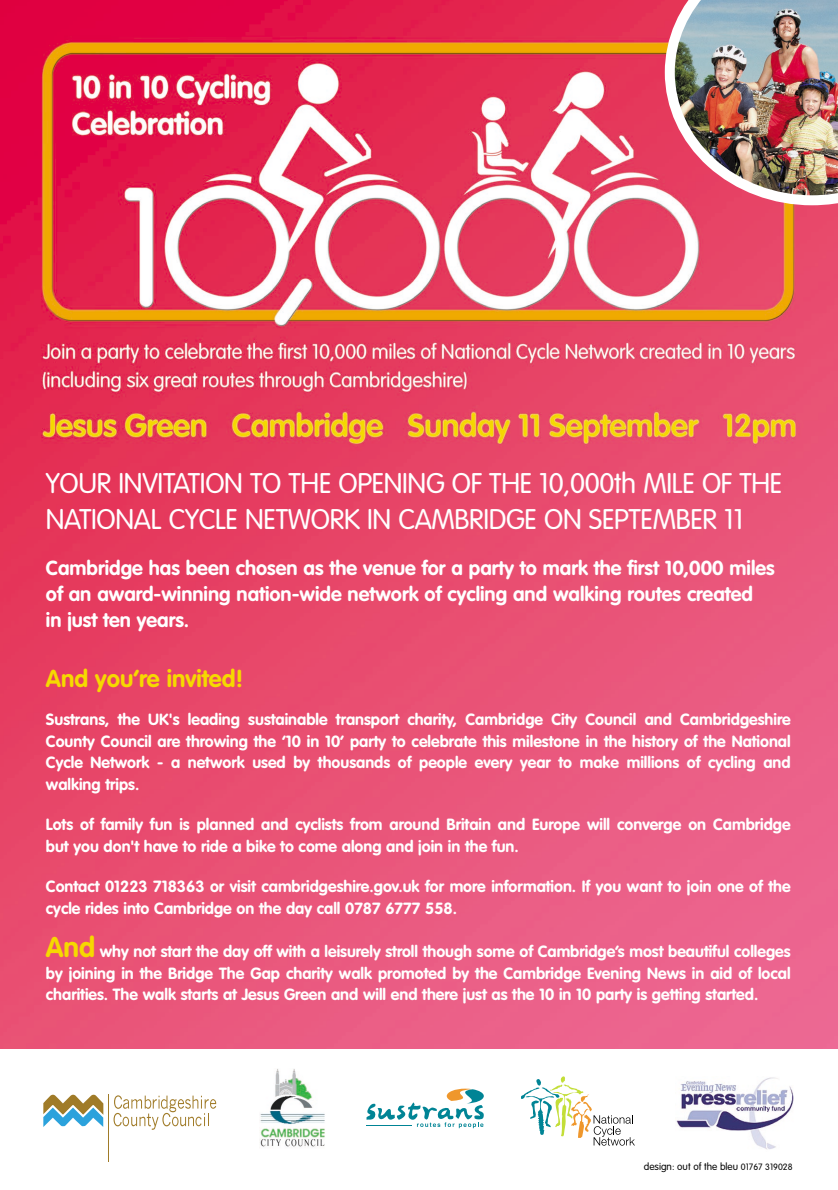
<style>
.page{position:relative;width:838px;height:1190px;background:#fff}
.page>*{position:absolute;margin:0;border:0;box-sizing:border-box;transform-origin:0 0}
.t1{font:300 28px/36px "VAG Rounded";letter-spacing:-.01em;color:#fff}
.t2{font:700 24px "VAG Rounded";color:#f6d900}
.t3{font:700 20px/26px "VAG Rounded";color:#fff}
.t4{font:700 16px/21.6px "VAG Rounded";color:#fff;text-align:justify}
.t5{font:300 10px "VAG Rounded";color:#000}
.s1{font-size:28px;color:#f6d900}
.s2{font-size:9px}
</style>
<div class="page">
<img style="left:0;top:0;width:838px;height:1049px">
<img style="left:665px;top:0;width:173px;height:205px">
<hr style="left:108px;top:1095px;width:1px;height:67px;background:#a07b28">
<svg style="left:43px;top:1094px;width:60px;height:33px"></svg>
<svg style="left:114px;top:1095px;width:102px;height:35px"></svg>
<img style="left:260px;top:1069px;width:65px;height:78px">
<svg style="left:521px;top:1076px;width:114px;height:70px"></svg>
<svg style="left:367px;top:1089px;width:117px;height:39px"></svg>
<img style="left:676px;top:1077px;width:118px;height:72px">
<h1 class="t1" style="left:46px;top:467px;width:738px">YOUR INVITATION TO THE OPENING OF THE 10,000th MILE OF THE<br>NATIONAL CYCLE NETWORK IN CAMBRIDGE ON SEPTEMBER 11</h1>
<p class="t3" style="left:46px;top:557px;width:730px">Cambridge has been chosen as the venue for a party to mark the first 10,000 miles of an award-winning nation-wide network of cycling and walking routes created<br>in just ten years.</p>
<h2 class="t2" style="left:46px;top:668px;width:199px">And you’re invited!</h2>
<p class="t4" style="left:46px;top:710px;width:746px">Sustrans, the UK's leading sustainable transport charity, Cambridge City Council and Cambridgeshire County Council are throwing the ‘10 in 10’ party to celebrate this milestone in the history of the National Cycle Network - a network used by thousands of people every year to make millions of cycling and walking trips.</p>
<p class="t4" style="left:46px;top:815px;width:746px">Lots of family fun is planned and cyclists from around Britain and Europe will converge on Cambridge but you don't have to ride a bike to come along and join in the fun.</p>
<p class="t4" style="left:46px;top:877px;width:746px">Contact 01223 718363 or visit cambridgeshire.gov.uk for more information. If you want to join one of the cycle rides into Cambridge on the day call 0787 6777 558.</p>
<p class="t4" style="left:46px;top:942px;width:746px"><span class="s1">And</span> why not start the day off with a leisurely stroll though some of Cambridge’s most beautiful colleges by joining in the Bridge The Gap charity walk promoted by the Cambridge Evening News in aid of local charities. The walk starts at Jesus Green and will end there just as the 10 in 10 party is getting started.</p>
<p class="t5" style="left:644px;top:1163px;width:150px">design: out of the bleu <span class="s2">01767 319028</span></p>
</div>
